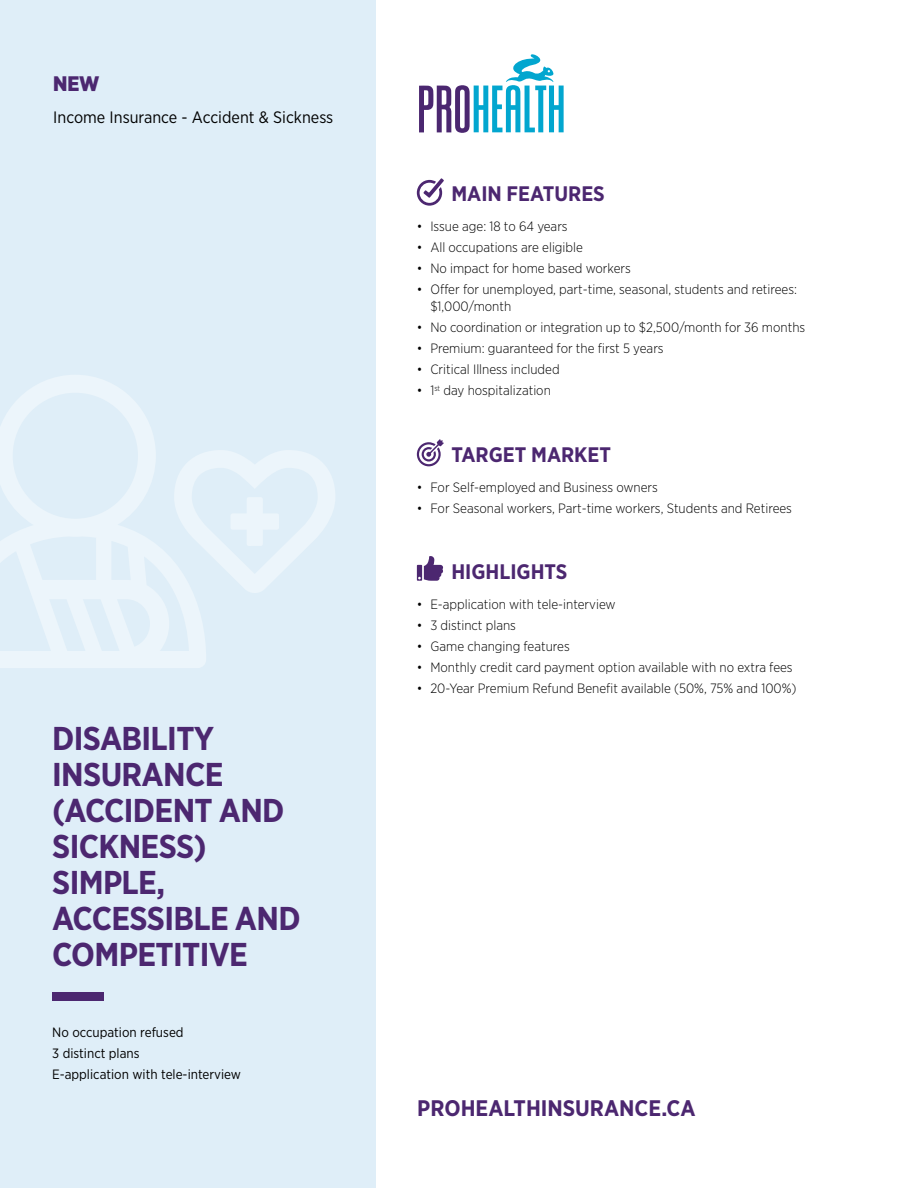
<style>
.page{position:relative;width:918px;height:1188px;background:#fff}
.page>*{position:absolute;margin:0;border:0;box-sizing:border-box;transform-origin:0 0}
.t1{font:700 33px/36px "Gotham Narrow";letter-spacing:-.02em;color:#4c2770}
.t2{font:700 22.5px "Gotham Narrow";color:#4c2770}
.t3{font:700 21px "Gotham Narrow";color:#4c2770}
.t4{font:900 21px "Gotham Narrow";color:#4c2770}
.t5{font:16.5px "Gotham Narrow";color:#000}
.t6{font:300 13.5px/16.5px "Gotham Narrow";color:#000}
.t7{font:13.5px "Gotham Narrow";color:#000}
</style>
<div class="page">
<div style="left:0;top:0;width:376px;height:1188px;background:#dfeef8"></div>
<svg style="left:0;top:375px;width:206px;height:293px"></svg>
<svg style="left:174px;top:450px;width:161px;height:143px"></svg>
<svg style="left:417px;top:439px;width:27px;height:27px"></svg>
<svg style="left:417px;top:178px;width:27px;height:28px"></svg>
<svg style="left:417px;top:556px;width:27px;height:25px"></svg>
<div style="left:52px;top:992px;width:51px;height:9px;background:#4c2770"></div>
<svg style="left:419px;top:54px;width:145px;height:79px"></svg>
<p class="t4" style="left:53px;top:70px;width:48px">NEW</p>
<p class="t5" style="left:53px;top:107px;width:282px">Income Insurance - Accident &amp; Sickness</p>
<p class="t1" style="left:52px;top:720px;width:250px">DISABILITY<br>INSURANCE (ACCIDENT AND<br>SICKNESS)<br>SIMPLE,<br>ACCESSIBLE AND<br>COMPETITIVE</p>
<p class="t7" style="left:52px;top:1024px;width:133px">No occupation refused</p>
<p class="t7" style="left:52px;top:1045px;width:89px">3 distinct plans</p>
<p class="t7" style="left:52px;top:1066px;width:190px">E-application with tele-interview</p>
<p class="t3" style="left:451px;top:180px;width:155px">MAIN FEATURES</p>
<p class="t6" style="left:417px;top:218px;width:152px">• Issue age: 18 to 64 years</p>
<p class="t6" style="left:417px;top:239px;width:168px">• All occupations are eligible</p>
<p class="t6" style="left:417px;top:260px;width:216px">• No impact for home based workers</p>
<p class="t6" style="left:430px;top:281px;width:368px;text-indent:-14px">• Offer for unemployed, part-time, seasonal, students and retirees: $1,000/month</p>
<p class="t6" style="left:417px;top:319px;width:390px">• No coordination or integration up to $2,500/month for 36 months</p>
<p class="t6" style="left:417px;top:340px;width:248px">• Premium: guaranteed for the first 5 years</p>
<p class="t6" style="left:417px;top:361px;width:144px">• Critical Illness included</p>
<p class="t6" style="left:417px;top:382px;width:136px">• 1<sup>st</sup> day hospitalization</p>
<p class="t3" style="left:451px;top:441px;width:161px">TARGET MARKET</p>
<p class="t6" style="left:417px;top:478px;width:243px">• For Self-employed and Business owners</p>
<p class="t6" style="left:417px;top:499px;width:377px">• For Seasonal workers, Part-time workers, Students and Retirees</p>
<p class="t3" style="left:451px;top:558px;width:118px">HIGHLIGHTS</p>
<p class="t6" style="left:417px;top:595px;width:200px">• E-application with tele-interview</p>
<p class="t6" style="left:417px;top:617px;width:101px">• 3 distinct plans</p>
<p class="t6" style="left:417px;top:638px;width:154px">• Game changing features</p>
<p class="t6" style="left:417px;top:659px;width:377px">• Monthly credit card payment option available with no extra fees</p>
<p class="t6" style="left:417px;top:680px;width:381px">• 20-Year Premium Refund Benefit available (50%, 75% and 100%)</p>
<p class="t2" style="left:417px;top:1093px;width:280px">PROHEALTHINSURANCE.CA</p>
</div>
